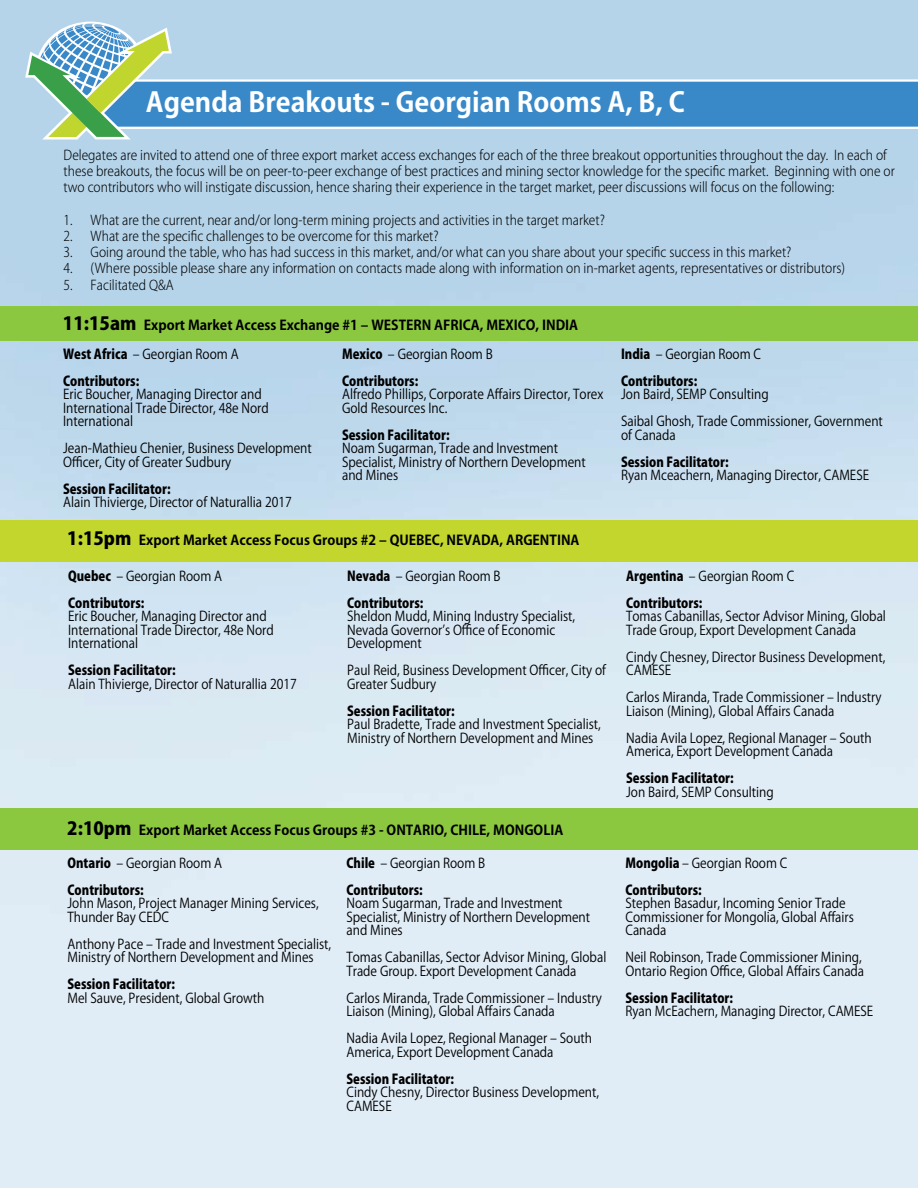
<style>
.page{position:relative;width:918px;height:1188px;background:#fff}
.page>*{position:absolute;margin:0;border:0;box-sizing:border-box;transform-origin:0 0}
.t1{font:700 27px "Koz Go Pro";color:#fff}
.t2{font:13.5px/13.5px "Koz Go Pr 6 N";color:#000;scale:.9 1}
.t3{font:300 13.5px/16.2px "Koz Go Pro";color:#000;scale:.9 1}
.t4{font:800 13.5px/27px "Koz Go Pr 6 N";color:#000;scale:.9 1}
.t5{font:700 13.5px "Koz Go Pro";color:#000}
.s1{font-weight:800;font-size:18px}
.s2{font-weight:400}
</style>
<div class="page">
<img style="left:0;top:0;width:918px;height:1188px">
<div style="left:0;top:808px;width:918px;height:41px;background:#8cc740"></div>
<div style="left:0;top:521px;width:918px;height:41px;background:#c2d62e"></div>
<div style="left:0;top:306px;width:918px;height:34px;background:#8cc740"></div>
<svg style="left:25px;top:22px;width:893px;height:118px;background:#8abad7"></svg>
<h1 class="t1" style="left:146px;top:85px;width:541px">Agenda Breakouts - Georgian Rooms A, B, C</h1>
<p class="t3" style="left:64px;top:147px;width:925px">Delegates are invited to attend one of three export market access exchanges for each of the three breakout opportunities throughout the day. In each of these breakouts, the focus will be on peer-to-peer exchange of best practices and mining sector knowledge for the specific market. Beginning with one or two contributors who will instigate discussion, hence sharing their experience in the target market, peer discussions will focus on the following:</p>
<p class="t3" style="left:64px;top:212px;width:603px">1. What are the current, near and/or long-term mining projects and activities in the target market?</p>
<p class="t3" style="left:64px;top:228px;width:418px">2. What are the specific challenges to be overcome for this market?</p>
<p class="t3" style="left:64px;top:244px;width:810px">3. Going around the table, who has had success in this market, and/or what can you share about your specific success in this market?</p>
<p class="t3" style="left:64px;top:260px;width:870px">4. (Where possible please share any information on contacts made along with information on in-market agents, representatives or distributors)</p>
<p class="t3" style="left:64px;top:277px;width:124px">5. Facilitated Q&amp;A</p>
<p class="t5" style="left:63px;top:316px;width:517px"><span class="s1">11:15am</span> Export Market Access Exchange #1 – WESTERN AFRICA, MEXICO, INDIA</p>
<p class="t4" style="left:63px;top:341px;width:197px">West Africa <span class="s2">– Georgian Room A<br></span>Contributors:</p>
<p class="t2" style="left:63px;top:388px;width:230px">Eric Boucher, Managing Director and<br>International Trade Director, 48e Nord<br>International</p>
<p class="t2" style="left:63px;top:442px;width:278px">Jean-Mathieu Chenier, Business Development<br>Officer, City of Greater Sudbury</p>
<p class="t4" style="left:63px;top:476px;width:121px">Session Facilitator:</p>
<p class="t2" style="left:63px;top:496px;width:256px">Alain Thivierge, Director of Naturallia 2017</p>
<p class="t4" style="left:342px;top:341px;width:169px">Mexico <span class="s2">– Georgian Room B<br></span>Contributors:</p>
<p class="t2" style="left:342px;top:388px;width:292px">Alfredo Phillips, Corporate Affairs Director, Torex<br>Gold Resources Inc.</p>
<p class="t4" style="left:342px;top:422px;width:121px">Session Facilitator:</p>
<p class="t2" style="left:342px;top:442px;width:272px">Noam Sugarman, Trade and Investment<br>Specialist, Ministry of Northern Development and Mines</p>
<p class="t5" style="left:67px;top:532px;width:514px"><span class="s1">1:15pm</span> Export Market Access Focus Groups #2 – QUEBEC, NEVADA, ARGENTINA</p>
<p class="t4" style="left:68px;top:563px;width:173px">Quebec <span class="s2">– Georgian Room A<br></span>Contributors:</p>
<p class="t2" style="left:68px;top:610px;width:230px">Eric Boucher, Managing Director and<br>International Trade Director, 48e Nord<br>International</p>
<p class="t4" style="left:68px;top:657px;width:121px">Session Facilitator:</p>
<p class="t2" style="left:68px;top:677px;width:256px">Alain Thivierge, Director of Naturallia 2017</p>
<p class="t4" style="left:347px;top:563px;width:172px">Nevada <span class="s2">– Georgian Room B<br></span>Contributors:</p>
<p class="t2" style="left:347px;top:610px;width:255px">Sheldon Mudd, Mining Industry Specialist,<br>Nevada Governor’s Office of Economic<br>Development</p>
<p class="t2" style="left:347px;top:664px;width:289px">Paul Reid, Business Development Officer, City of<br>Greater Sudbury</p>
<p class="t4" style="left:347px;top:698px;width:121px">Session Facilitator:</p>
<p class="t2" style="left:347px;top:718px;width:283px">Paul Bradette, Trade and Investment Specialist,<br>Ministry of Northern Development and Mines</p>
<p class="t5" style="left:67px;top:821px;width:498px"><span class="s1">2:10pm</span> Export Market Access Focus Groups #3 - ONTARIO, CHILE, MONGOLIA</p>
<p class="t4" style="left:68px;top:850px;width:173px">Ontario <span class="s2">– Georgian Room A<br></span>Contributors:</p>
<p class="t2" style="left:68px;top:897px;width:281px">John Mason, Project Manager Mining Services,<br>Thunder Bay CEDC</p>
<p class="t2" style="left:68px;top:938px;width:294px">Anthony Pace – Trade and Investment Specialist,<br>Ministry of Northern Development and Mines</p>
<p class="t4" style="left:68px;top:971px;width:121px">Session Facilitator:</p>
<p class="t2" style="left:68px;top:992px;width:220px">Mel Sauve, President, Global Growth</p>
<p class="t4" style="left:347px;top:850px;width:156px">Chile <span class="s2">– Georgian Room B<br></span>Contributors:</p>
<p class="t2" style="left:347px;top:897px;width:272px">Noam Sugarman, Trade and Investment<br>Specialist, Ministry of Northern Development and Mines</p>
<p class="t2" style="left:347px;top:951px;width:290px">Tomas Cabanillas, Sector Advisor Mining, Global<br>Trade Group. Export Development Canada</p>
<p class="t2" style="left:347px;top:992px;width:285px">Carlos Miranda, Trade Commissioner – Industry<br>Liaison (Mining), Global Affairs Canada</p>
<p class="t2" style="left:347px;top:1032px;width:274px">Nadia Avila Lopez, Regional Manager – South<br>America, Export Development Canada</p>
<p class="t4" style="left:347px;top:1066px;width:121px">Session Facilitator:</p>
<p class="t2" style="left:347px;top:1086px;width:282px">Cindy Chesny, Director Business Development,<br>CAMESE</p>
<p class="t4" style="left:621px;top:341px;width:157px">India <span class="s2">– Georgian Room C<br></span>Contributors:</p>
<p class="t2" style="left:621px;top:381px;width:292px;line-height:27px">Jon Baird, SEMP Consulting<br>Saibal Ghosh, Trade Commissioner, Government</p>
<p class="t2" style="left:621px;top:428px;width:62px">of Canada</p>
<p class="t4" style="left:621px;top:449px;width:121px">Session Facilitator:</p>
<p class="t2" style="left:621px;top:469px;width:277px">Ryan Mceachern, Managing Director, CAMESE</p>
<p class="t4" style="left:626px;top:563px;width:188px">Argentina <span class="s2">– Georgian Room C<br></span>Contributors:</p>
<p class="t2" style="left:626px;top:610px;width:290px">Tomas Cabanillas, Sector Advisor Mining, Global<br>Trade Group, Export Development Canada</p>
<p class="t2" style="left:626px;top:650px;width:290px">Cindy Chesney, Director Business Development,<br>CAMESE</p>
<p class="t2" style="left:626px;top:691px;width:285px">Carlos Miranda, Trade Commissioner – Industry<br>Liaison (Mining), Global Affairs Canada</p>
<p class="t2" style="left:626px;top:731px;width:274px">Nadia Avila Lopez, Regional Manager – South<br>America, Export Development Canada</p>
<p class="t4" style="left:626px;top:765px;width:121px">Session Facilitator:</p>
<p class="t2" style="left:626px;top:785px;width:166px">Jon Baird, SEMP Consulting</p>
<p class="t4" style="left:626px;top:850px;width:181px">Mongolia <span class="s2">– Georgian Room C<br></span>Contributors:</p>
<p class="t2" style="left:626px;top:897px;width:255px">Stephen Basadur, Incoming Senior Trade<br>Commissioner for Mongolia, Global Affairs<br>Canada</p>
<p class="t2" style="left:626px;top:951px;width:267px">Neil Robinson, Trade Commissioner Mining,<br>Ontario Region Office, Global Affairs Canada</p>
<p class="t4" style="left:626px;top:985px;width:121px">Session Facilitator:</p>
<p class="t2" style="left:626px;top:1005px;width:277px">Ryan McEachern, Managing Director, CAMESE</p>
</div>
